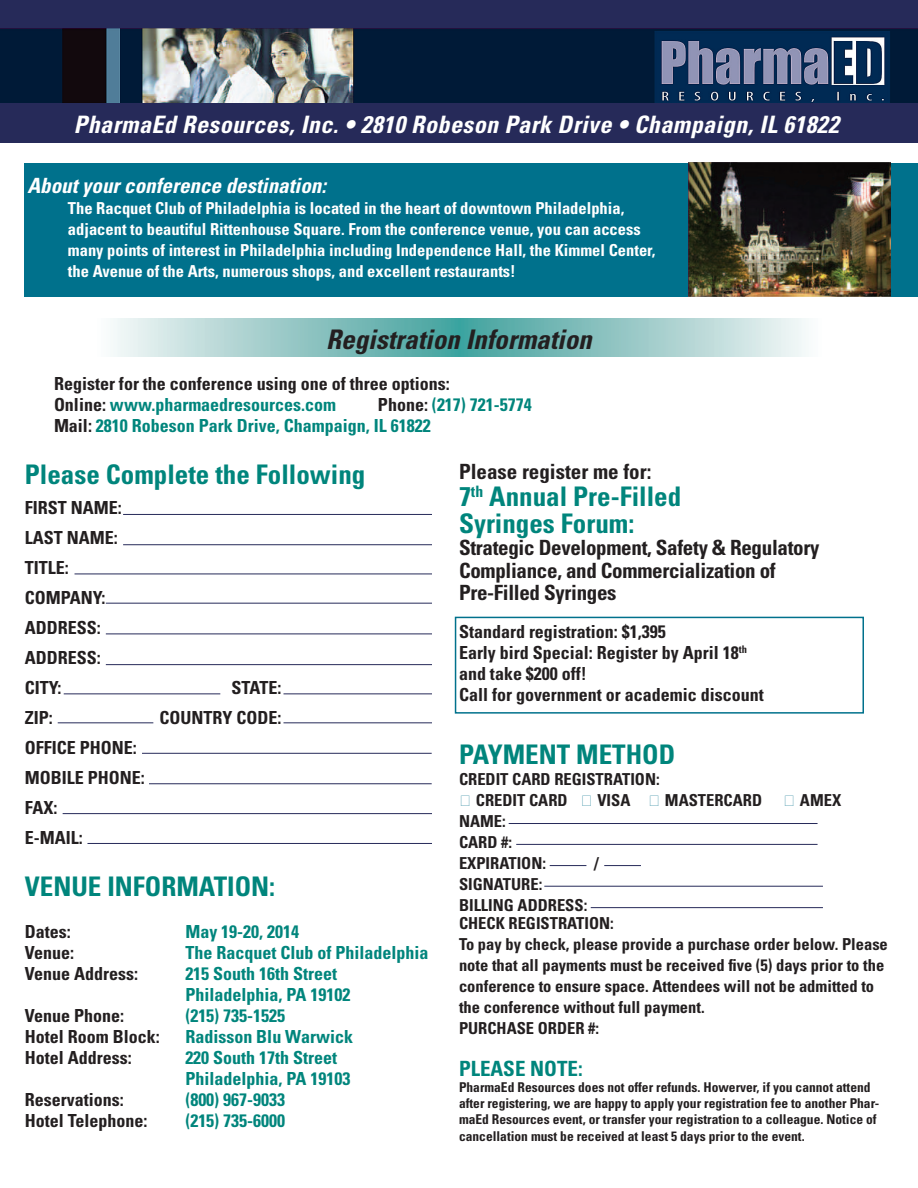
<style>
.page{position:relative;width:918px;height:1188px;background:#fff}
.page>*{position:absolute;margin:0;border:0;box-sizing:border-box;transform-origin:0 0}
.t1{font:700 condensed 27px/27px "Univers";color:#00857c}
.t2{font:italic 700 condensed 27px "Univers";color:#231f20}
.t3{font:italic 700 condensed 24px "Univers";letter-spacing:.02em;color:#fff}
.t4{font:700 condensed 21px/22.5px "Univers";letter-spacing:-.015em;color:#231f20}
.t5{font:italic 700 condensed 21px "Univers";color:#fff}
.t6{font:700 condensed 21px "Univers";color:#00857c}
.t7{font:700 condensed 18px/21px "Univers";color:#231f20}
.t8{font:700 condensed 18px "Univers";color:#00857c}
.t9{font:700 condensed 16.5px/21px "Univers";color:#231f20}
.t10{font:700 condensed 16.5px/21px "Univers";color:#fff}
.t11{font:700 condensed 13.5px/16.2px "Univers";color:#231f20}
.s1{color:#231f20}
.s2{font-family:"MS Reference Specialty";font-weight:400;font-stretch:normal;color:#00718c}
</style>
<div class="page">
<div style="left:25px;top:163px;width:893px;height:134px;background:#00718c"></div>
<div style="left:95px;top:319px;width:364px;height:37px;background:linear-gradient(to right,#fcfafa,#42a09c)"></div>
<div style="left:459px;top:319px;width:364px;height:37px;background:linear-gradient(to right,#41a09c,#fbf9fa)"></div>
<div style="left:0;top:0;width:918px;height:143px;background:#262a59"></div>
<img style="left:0;top:28px;width:918px;height:75px">
<img style="left:689px;top:163px;width:202px;height:134px">
<hr style="left:123px;top:514px;width:309px;height:1px;background:#262a59">
<hr style="left:509px;top:823px;width:309px;height:1px;background:#262a59">
<hr style="left:516px;top:844px;width:302px;height:1px;background:#262a59">
<hr style="left:544px;top:886px;width:279px;height:1px;background:#262a59">
<hr style="left:591px;top:907px;width:232px;height:1px;background:#262a59">
<hr style="left:550px;top:865px;width:36px;height:1px;background:#262a59">
<hr style="left:604px;top:865px;width:37px;height:1px;background:#262a59">
<hr style="left:123px;top:544px;width:309px;height:1px;background:#262a59">
<hr style="left:106px;top:603px;width:326px;height:1px;background:#262a59">
<hr style="left:106px;top:634px;width:326px;height:1px;background:#262a59">
<hr style="left:106px;top:664px;width:326px;height:1px;background:#262a59">
<hr style="left:63px;top:813px;width:369px;height:1px;background:#262a59">
<hr style="left:87px;top:843px;width:345px;height:1px;background:#262a59">
<hr style="left:142px;top:753px;width:290px;height:1px;background:#262a59">
<hr style="left:149px;top:783px;width:283px;height:1px;background:#262a59">
<hr style="left:64px;top:693px;width:156px;height:1px;background:#262a59">
<hr style="left:58px;top:722px;width:95px;height:1px;background:#262a59">
<hr style="left:284px;top:722px;width:148px;height:1px;background:#262a59">
<hr style="left:284px;top:693px;width:148px;height:1px;background:#262a59">
<hr style="left:75px;top:574px;width:357px;height:1px;background:#262a59">
<div style="left:455px;top:617px;width:409px;height:97px;border:2px solid #00718c"></div>
<p class="t3" style="left:74px;top:109px;width:766px">PharmaEd Resources, Inc. • 2810 Robeson Park Drive • Champaign, IL 61822</p>
<p class="t5" style="left:27px;top:173px;width:300px">About your conference destination:</p>
<p class="t10" style="left:68px;top:198px;width:589px">The Racquet Club of Philadelphia is located in the heart of downtown Philadelphia, adjacent to beautiful Rittenhouse Square. From the conference venue, you can access many points of interest in Philadelphia including Independence Hall, the Kimmel Center, the Avenue of the Arts, numerous shops, and excellent restaurants!</p>
<p class="t2" style="left:326px;top:323px;width:267px">Registration Information</p>
<p class="t7" style="left:54px;top:373px;width:397px">Register for the conference using one of three options:</p>
<p class="t8" style="left:54px;top:394px;width:284px"><span class="s1">Online:</span> www.pharmaedresources.com</p>
<p class="t8" style="left:378px;top:394px;width:155px"><span class="s1">Phone:</span> (217) 721-5774</p>
<p class="t8" style="left:54px;top:415px;width:378px"><span class="s1">Mail:</span> 2810 Robeson Park Drive, Champaign, IL 61822</p>
<p class="t1" style="left:25px;top:460px;width:342px">Please Complete the Following</p>
<p class="t7" style="left:25px;top:497px;width:99px">FIRST NAME:</p>
<p class="t7" style="left:25px;top:527px;width:94px">LAST NAME:</p>
<p class="t7" style="left:25px;top:557px;width:45px">TITLE:</p>
<p class="t7" style="left:25px;top:587px;width:82px">COMPANY:</p>
<p class="t7" style="left:25px;top:617px;width:78px">ADDRESS:</p>
<p class="t7" style="left:25px;top:647px;width:78px">ADDRESS:</p>
<p class="t7" style="left:25px;top:677px;width:38px">CITY:</p>
<p class="t7" style="left:231px;top:677px;width:51px">STATE:</p>
<p class="t7" style="left:25px;top:707px;width:30px">ZIP:</p>
<p class="t7" style="left:160px;top:707px;width:123px">COUNTRY CODE:</p>
<p class="t7" style="left:25px;top:737px;width:113px">OFFICE PHONE:</p>
<p class="t7" style="left:25px;top:767px;width:121px">MOBILE PHONE:</p>
<p class="t7" style="left:25px;top:797px;width:34px">FAX:</p>
<p class="t7" style="left:25px;top:827px;width:59px">E-MAIL:</p>
<p class="t1" style="left:25px;top:873px;width:252px">VENUE INFORMATION:</p>
<p class="t7" style="left:25px;top:921px;width:47px">Dates:</p>
<p class="t8" style="left:185px;top:921px;width:115px">May 19-20, 2014</p>
<p class="t7" style="left:25px;top:942px;width:51px">Venue:</p>
<p class="t8" style="left:185px;top:942px;width:245px">The Racquet Club of Philadelphia</p>
<p class="t7" style="left:25px;top:963px;width:115px">Venue Address:</p>
<p class="t8" style="left:185px;top:963px;width:153px">215 South 16th Street</p>
<p class="t8" style="left:185px;top:984px;width:167px">Philadelphia, PA 19102</p>
<p class="t7" style="left:25px;top:1005px;width:101px">Venue Phone:</p>
<p class="t8" style="left:185px;top:1005px;width:101px">(215) 735-1525</p>
<p class="t7" style="left:25px;top:1026px;width:136px">Hotel Room Block:</p>
<p class="t8" style="left:185px;top:1026px;width:169px">Radisson Blu Warwick</p>
<p class="t7" style="left:25px;top:1047px;width:108px">Hotel Address:</p>
<p class="t8" style="left:185px;top:1047px;width:153px">220 South 17th Street</p>
<p class="t8" style="left:185px;top:1068px;width:167px">Philadelphia, PA 19103</p>
<p class="t7" style="left:25px;top:1089px;width:100px">Reservations:</p>
<p class="t8" style="left:185px;top:1089px;width:101px">(800) 967-9033</p>
<p class="t7" style="left:25px;top:1110px;width:124px">Hotel Telephone:</p>
<p class="t8" style="left:185px;top:1110px;width:101px">(215) 735-6000</p>
<p class="t4" style="left:459px;top:460px;width:194px">Please register me for:</p>
<p class="t1" style="left:459px;top:483px;width:224px">7<sup>th</sup> Annual Pre-Filled<br>Syringes Forum:</p>
<p class="t4" style="left:459px;top:537px;width:362px">Strategic Development, Safety &amp; Regulatory<br>Compliance, and Commercialization of<br>Pre-Filled Syringes</p>
<p class="t7" style="left:459px;top:621px;width:208px">Standard registration: $1,395</p>
<p class="t7" style="left:459px;top:642px;width:290px">Early bird Special: Register by April 18<sup>th </sup>and take $200 off!</p>
<p class="t7" style="left:459px;top:684px;width:306px">Call for government or academic discount</p>
<p class="t1" style="left:459px;top:741px;width:218px">PAYMENT METHOD</p>
<p class="t9" style="left:459px;top:769px;width:202px">CREDIT CARD REGISTRATION:</p>
<p class="t9" style="left:459px;top:790px;width:305px"><span class="s2">C</span> CREDIT CARD <span class="s2">C</span> VISA <span class="s2">C</span> MASTERCARD</p>
<p class="t9" style="left:783px;top:790px;width:60px"><span class="s2">C</span> AMEX</p>
<p class="t9" style="left:459px;top:811px;width:48px">NAME:</p>
<p class="t9" style="left:459px;top:832px;width:55px">CARD #:</p>
<p class="t9" style="left:459px;top:853px;width:89px">EXPIRATION:</p>
<p class="t9" style="left:594px;top:853px;width:6px">/</p>
<p class="t9" style="left:459px;top:874px;width:85px">SIGNATURE:</p>
<p class="t9" style="left:459px;top:895px;width:130px">BILLING ADDRESS:</p>
<p class="t9" style="left:459px;top:912px;width:156px">CHECK REGISTRATION:</p>
<p class="t9" style="left:459px;top:933px;width:430px">To pay by check, please provide a purchase order below. Please note that all payments must be received five (5) days prior to the conference to ensure space. Attendees will not be admitted to the conference without full payment.</p>
<p class="t9" style="left:459px;top:1017px;width:142px">PURCHASE ORDER #:</p>
<p class="t6" style="left:459px;top:1055px;width:125px">PLEASE NOTE:</p>
<p class="t11" style="left:459px;top:1079px;width:422px">PharmaEd Resources does not offer refunds. Howerver, if you cannot attend after registering, we are happy to apply your registration fee to another Phar&shy;maEd Resources event, or transfer your registration to a colleague. Notice of cancellation must be received at least 5 days prior to the event.</p>
</div>
